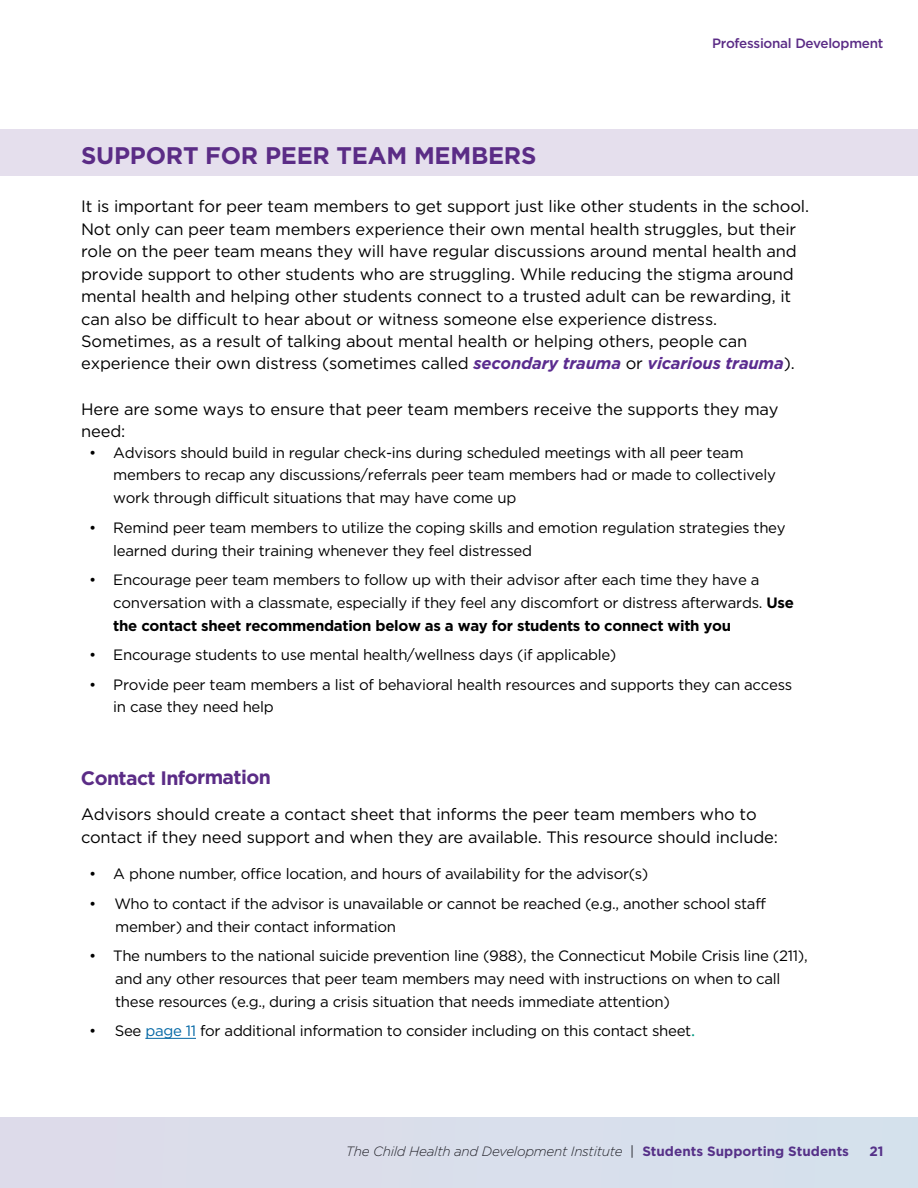
<style>
.page{position:relative;width:918px;height:1188px;background:#fff}
.page>*{position:absolute;margin:0;border:0;box-sizing:border-box;transform-origin:0 0}
.t1{font:700 24px "Gotham";letter-spacing:-.01em;color:#5b2c86}
.t2{font:700 19.5px "Gotham";letter-spacing:-.03em;color:#5b2c86}
.t3{font:16.5px/22.5px "Gotham";letter-spacing:-.01em;color:#000}
.t4{font:15px/22.8px "Gotham";letter-spacing:-.02em;color:#000}
.t5{font:italic 300 13.5px "Gotham";letter-spacing:-.02em;color:#221f1f}
.t6{font:500 13.5px "Gotham";letter-spacing:-.02em;color:#5b2c86}
.t7{font:700 13.5px "Gotham";color:#5b2c86}
.s1{font-weight:700;font-style:italic;color:#5b2c8f}
.s2{font-weight:700}
.s3{color:#0367a5}
.s4{font-family:"Minion Pro";font-size:18px;color:#009a82}
.s5{font-weight:400;font-style:normal}
.s6{font-weight:700;font-style:normal;color:#5b2c86}
</style>
<div class="page">
<div style="left:0;top:130px;width:918px;height:46px;background:#e5dfed"></div>
<div style="left:0;top:1118px;width:918px;height:70px;background:#d9dfeb"></div>
<hr style="left:145px;top:1038px;width:51px;height:1px;background:#0367a5">
<p class="t6" style="left:712px;top:34px;width:173px">Professional Development</p>
<h1 class="t1" style="left:81px;top:139px;width:457px">SUPPORT FOR PEER TEAM MEMBERS</h1>
<p class="t3" style="left:81px;top:195px;width:729px">It is important for peer team members to get support just like other students in the school.<br>Not only can peer team members experience their own mental health struggles, but their role on the peer team means they will have regular discussions around mental health and provide support to other students who are struggling. While reducing the stigma around mental health and helping other students connect to a trusted adult can be rewarding, it can also be difficult to hear about or witness someone else experience distress.<br>Sometimes, as a result of talking about mental health or helping others, people can experience their own distress (sometimes called <span class="s1">secondary trauma</span> or <span class="s1">vicarious trauma</span>).</p>
<p class="t3" style="left:81px;top:397px;width:699px">Here are some ways to ensure that peer team members receive the supports they may need:</p>
<p class="t4" style="left:113px;top:441px;width:664px;text-indent:-24px">• Advisors should build in regular check-ins during scheduled meetings with all peer team members to recap any discussions/referrals peer team members had or made to collectively work through difficult situations that may have come up</p>
<p class="t4" style="left:113px;top:516px;width:674px;text-indent:-24px">• Remind peer team members to utilize the coping skills and emotion regulation strategies they learned during their training whenever they feel distressed</p>
<p class="t4" style="left:113px;top:568px;width:682px;text-indent:-24px">• Encourage peer team members to follow up with their advisor after each time they have a conversation with a classmate, especially if they feel any discomfort or distress afterwards. <span class="s2">Use the contact sheet recommendation below as a way for students to connect with you</span></p>
<p class="t4" style="left:89px;top:643px;width:529px">• Encourage students to use mental health/wellness days (if applicable)</p>
<p class="t4" style="left:113px;top:673px;width:681px;text-indent:-24px">• Provide peer team members a list of behavioral health resources and supports they can access in case they need help</p>
<h2 class="t2" style="left:81px;top:765px;width:192px">Contact Information</h2>
<p class="t3" style="left:81px;top:803px;width:698px">Advisors should create a contact sheet that informs the peer team members who to contact if they need support and when they are available. This resource should include:</p>
<p class="t4" style="left:89px;top:862px;width:561px">• A phone number, office location, and hours of availability for the advisor(s)</p>
<p class="t4" style="left:115px;top:892px;width:652px;text-indent:-26px">• Who to contact if the advisor is unavailable or cannot be reached (e.g., another school staff member) and their contact information</p>
<p class="t4" style="left:115px;top:944px;width:694px;text-indent:-26px">• The numbers to the national suicide prevention line (988), the Connecticut Mobile Crisis line (211), and any other resources that peer team members may need with instructions on when to call these resources (e.g., during a crisis situation that needs immediate attention)</p>
<p class="t4" style="left:89px;top:1019px;width:607px">• See <span class="s3">page 11</span> for additional information to consider including on this contact sheet<span class="s4">.</span></p>
<p class="t5" style="left:346px;top:1142px;width:505px">The Child Health and Development Institute <span class="s5">|</span> <span class="s6">Students Supporting Students</span></p>
<p class="t7" style="left:869px;top:1142px;width:16px">21</p>
</div>
